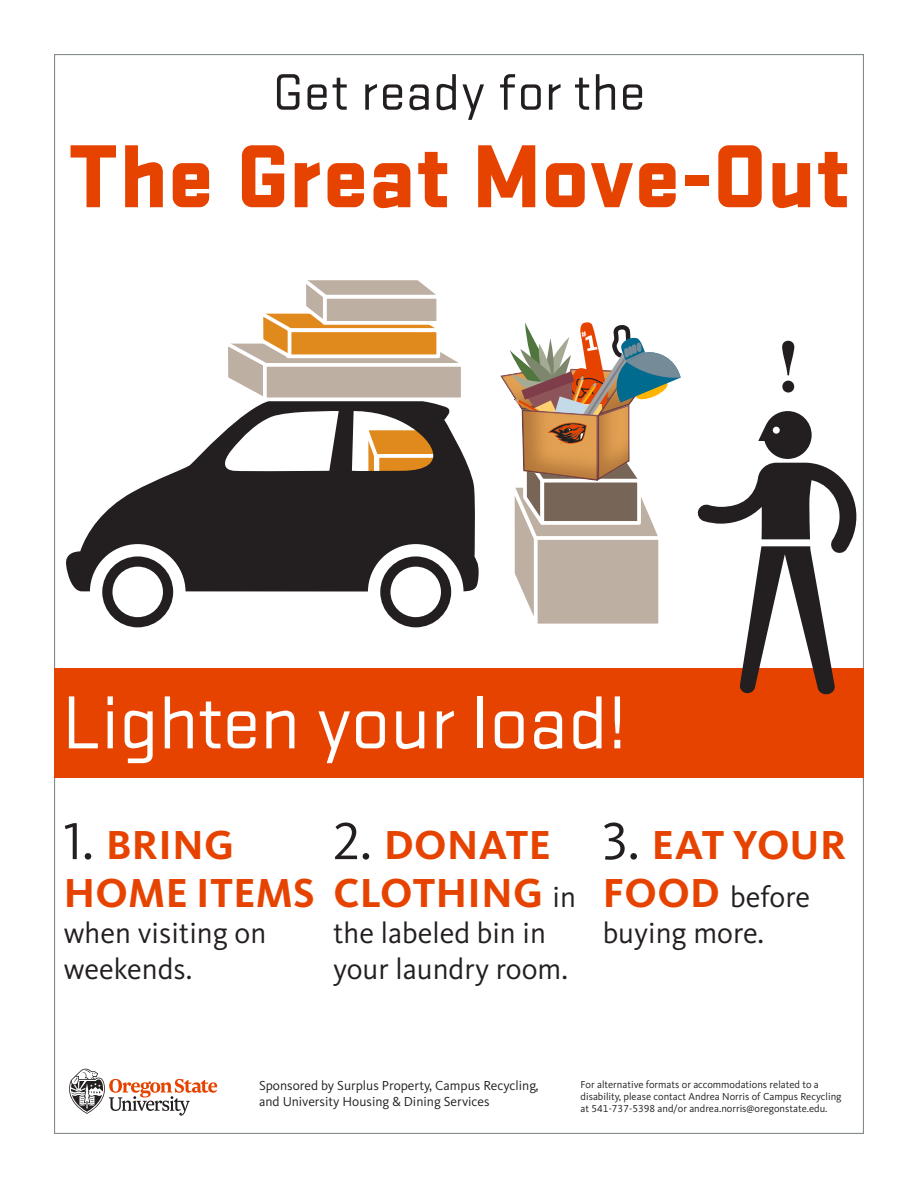
<style>
.page{position:relative;width:918px;height:1188px;background:#fff}
.page>*{position:absolute;margin:0;border:0;box-sizing:border-box;transform-origin:0 0}
.HEADLINE_TITLE_EVENT{font:900 93px "Stratum 2";letter-spacing:.01em;color:#e74300}
.t1{font:78px "Stratum 2";color:#fff}
.HEADLINE_TITLE_EVENT-2{font:53.4px "Stratum 2";letter-spacing:.02em;color:#231f20}
.t2{font:700 42px/48px "Kievit Pro";letter-spacing:.01em;color:#e74300}
.t3{font:30px/36px "Kievit Pro";color:#231f20}
.t4{font:13.5px/16.2px "Kievit Pro";color:#231f20}
.disabilities{font:10.5px/12px "Kievit Pro";color:#231f20}
.s1{font-weight:400;font-size:54px;color:#231f20}
.s2{font-weight:400;font-size:30px;color:#231f20}
.s3{font-weight:700;font-size:42px;color:#e74300}
</style>
<div class="page">
<svg style="left:69px;top:1068px;width:148px;height:48px"></svg>
<div style="left:54px;top:668px;width:810px;height:110px;background:#e74300"></div>
<svg style="left:102px;top:592px;width:71px;height:35px"></svg>
<svg style="left:380px;top:592px;width:71px;height:35px"></svg>
<svg style="left:66px;top:434px;width:413px;height:158px;fill:#231f20"></svg>
<svg style="left:222px;top:280px;width:245px;height:223px"></svg>
<svg style="left:500px;top:322px;width:181px;height:302px"></svg>
<svg style="left:697px;top:411px;width:160px;height:284px"></svg>
<svg style="left:782px;top:341px;width:12px;height:52px"></svg>
<p class="HEADLINE_TITLE_EVENT-2" style="left:273px;top:57px;width:374px">Get ready for the</p>
<p class="HEADLINE_TITLE_EVENT" style="left:68px;top:108px;width:783px">The Great Move-Out</p>
<p class="t1" style="left:62px;top:672px;width:566px">Lighten your load!</p>
<p class="t2" style="left:333px;top:821px;width:219px"><span class="s1">2.</span> DONATE</p>
<p class="t2" style="left:64px;top:821px;width:514px"><span class="s1">1.</span> BRING<br>HOME ITEMS CLOTHING <span class="s2">in</span></p>
<p class="t3" style="left:64px;top:915px;width:204px">when visiting on weekends.</p>
<p class="t3" style="left:333px;top:915px;width:236px">the labeled bin in your laundry room.</p>
<p class="t2" style="left:603px;top:821px;width:245px"><span class="s1">3.</span> EAT YOUR</p>
<p class="t3" style="left:603px;top:879px;width:209px"><span class="s3">FOOD</span> before buying more.</p>
<p class="t4" style="left:259px;top:1077px;width:281px">Sponsored by Surplus Property, Campus Recycling, and University Housing &amp; Dining Services</p>
<p class="disabilities" style="left:581px;top:1078px;width:262px">For alternative formats or accommodations related to a disability, please contact Andrea Norris of Campus Recycling</p>
<p class="disabilities" style="left:581px;top:1102px;width:248px">at 541-737-5398 and/or andrea.norris@oregonstate.edu.</p>
</div>
